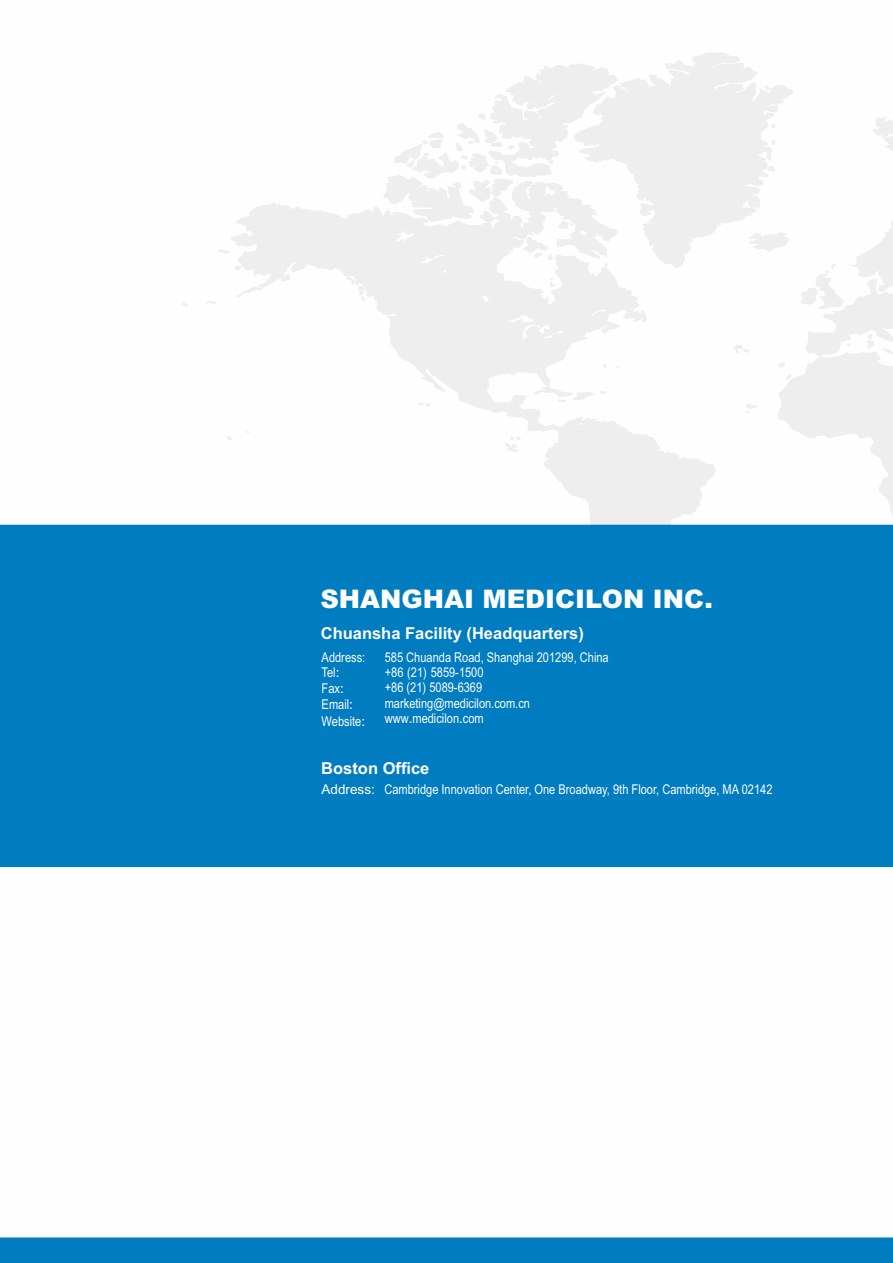
<style>
.page{position:relative;width:893px;height:1263px;background:#fff}
.page>*{position:absolute;margin:0;border:0;box-sizing:border-box;transform-origin:0 0}
.t1{font:900 25.65px "Arial";color:#fefefe}
.t2{font:700 16.5px "Arial";color:#fefefe}
.t3{font:13.5px/15.5px "Arial Narrow";color:#fefefe}
.s1{font-family:"FZHTJW GB1 0"}
.s2{font-family:"Arial"}
</style>
<div class="page">
<svg style="left:182px;top:53px;width:711px;height:472px"></svg>
<div style="left:0;top:1237px;width:893px;height:26px;background:#007cc1"></div>
<div style="left:0;top:525px;width:893px;height:341px;background:#007cc1"></div>
<h1 class="t1" style="left:320px;top:590px;width:394px">SHANGHAI MEDICILON INC.</h1>
<p class="t2" style="left:321px;top:627px;width:265px">Chuansha Facility (Headquarters)</p>
<p class="t3" style="left:385px;top:650px;width:226px">585 Chuanda Road, Shanghai 201299, China +86 (21) 5859-1500<br>+86 (21) 5089-6369 marketing@medicilon.com.cn www<span class="s1">.</span>medicilon<span class="s1">.</span>com</p>
<p class="t3" style="left:322px;top:650px;width:45px;line-height:16px">Address:<br>Tel<span class="s1">:<br></span>Fax<span class="s1">:<br></span>Email<span class="s1">:<br></span>Website<span class="s1">:</span></p>
<p class="t2" style="left:321px;top:762px;width:110px">Boston Office</p>
<p class="t3" style="left:322px;top:783px;width:452px"><span class="s2">Address:</span> Cambridge Innovation Center, One Broadway, 9th Floor, Cambridge, MA 02142</p>
</div>
